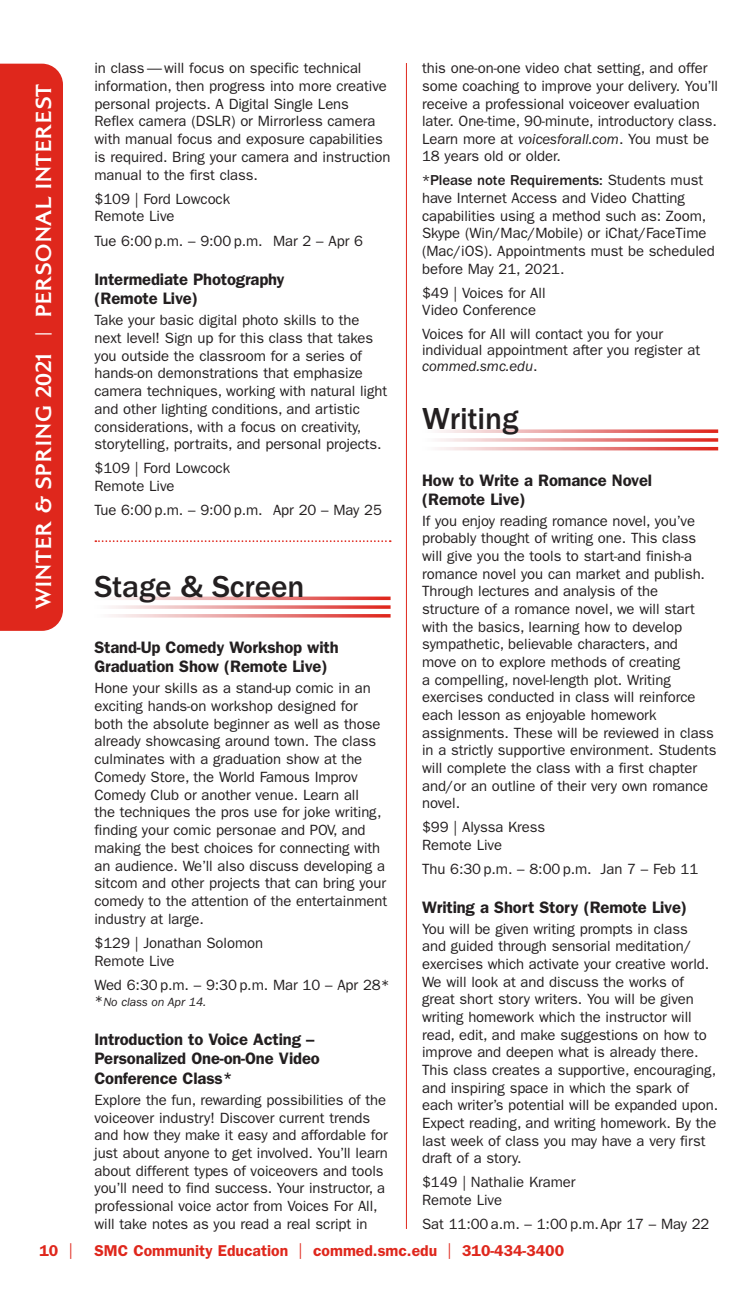
<style>
.page{position:relative;width:756px;height:1292px;background:#fff}
.page>*{position:absolute;margin:0;border:0;box-sizing:border-box;transform-origin:0 0}
.subcategory{font:500 31.5px "ITC Franklin Gothic Std";letter-spacing:-.005em;color:#231f20}
.t1{font:700 22.75px "Alexon";letter-spacing:.05em;color:#fff}
.course_title{font:600 16.62px/19.4px "ITC Franklin Gothic Std";letter-spacing:-.01em;color:#231f20}
.t2{font:600 15.75px "ITC Franklin Gothic Std";color:#df271c}
.description{font:14.88px/17.7px "ITC Franklin Gothic Std";letter-spacing:-.005em;color:#231f20}
.course_details{font:14.88px/17.7px "ITC Franklin Gothic Std";letter-spacing:-.005em;color:#231f20}
.section_details{font:14.88px/15.9px "ITC Franklin Gothic Std";letter-spacing:-.005em;color:#231f20}
.section_details-2{font:italic 12.25px "ITC Franklin Gothic Std";letter-spacing:-.005em;color:#231f20}
.s1{font-weight:500}
.s2{font-weight:400}
.s3{font-style:normal;font-size:14.88px}
.s4{font-style:italic}
</style>
<div class="page">
<hr style="left:406px;top:63px;width:1px;height:1165px;background:#df271c">
<div style="left:0;top:64px;width:63px;height:567px;background:#df271c"></div>
<svg style="left:95px;top:540px;width:296px;height:2px"></svg>
<svg style="left:110px;top:596px;width:281px;height:4px"></svg>
<svg style="left:110px;top:605px;width:281px;height:4px"></svg>
<svg style="left:438px;top:429px;width:280px;height:4px"></svg>
<svg style="left:438px;top:438px;width:280px;height:4px"></svg>
<h2 class="t1" style="left:28px;top:609px;width:527px;rotate:-90deg">WINTER &amp; SPRING 2021 <span class="s1">|</span> PERSONAL INTEREST</h2>
<p class="t2" style="left:39px;top:1240px;width:35px">10 <span class="s2">|</span></p>
<p class="description" style="left:94px;top:59px;width:298px">in class — will focus on specific technical information, then progress into more creative personal projects. A Digital Single Lens Reflex camera (DSLR) or Mirrorless camera with manual focus and exposure capabilities is required. Bring your camera and instruction manual to the first class.</p>
<p class="course_details" style="left:94px;top:190px;width:137px">$109 | Ford Lowcock<br>Remote Live</p>
<p class="section_details" style="left:94px;top:233px;width:270px">Tue 6:00 p.m. – 9:00 p.m. Mar 2 – Apr 6</p>
<h3 class="course_title" style="left:94px;top:269px;width:192px">Intermediate Photography (Remote Live)</h3>
<p class="description" style="left:94px;top:311px;width:294px">Take your basic digital photo skills to the next level! Sign up for this class that takes you outside the classroom for a series of hands-on demonstrations that emphasize camera techniques, working with natural light and other lighting conditions, and artistic considerations, with a focus on creativity, storytelling, portraits, and personal projects.</p>
<p class="course_details" style="left:94px;top:459px;width:137px">$109 | Ford Lowcock<br>Remote Live</p>
<p class="section_details" style="left:94px;top:502px;width:289px">Tue 6:00 p.m. – 9:00 p.m. Apr 20 – May 25</p>
<h2 class="subcategory" style="left:94px;top:568px;width:211px">Stage &amp; Screen</h2>
<h3 class="course_title" style="left:94px;top:637px;width:246px">Stand-Up Comedy Workshop with<br>Graduation Show (Remote Live)</h3>
<p class="description" style="left:94px;top:679px;width:294px">Hone your skills as a stand-up comic in an exciting hands-on workshop designed for both the absolute beginner as well as those already showcasing around town. The class culminates with a graduation show at the Comedy Store, the World Famous Improv Comedy Club or another venue. Learn all<br>the techniques the pros use for joke writing, finding your comic personae and POV, and making the best choices for connecting with an audience. We’ll also discuss developing a sitcom and other projects that can bring your comedy to the attention of the entertainment industry at large.</p>
<p class="course_details" style="left:94px;top:934px;width:170px">$129 | Jonathan Solomon<br>Remote Live</p>
<p class="section_details" style="left:94px;top:977px;width:297px">Wed 6:30 p.m. – 9:30 p.m. Mar 10 – Apr 28*</p>
<p class="section_details-2" style="left:94px;top:995px;width:113px"><span class="s3">*</span>No class on Apr 14.</p>
<h3 class="course_title" style="left:94px;top:1029px;width:227px">Introduction to Voice Acting –<br>Personalized One-on-One Video<br>Conference Class*</h3>
<p class="course_details" style="left:94px;top:1091px;width:295px">Explore the fun, rewarding possibilities of the voiceover industry! Discover current trends and how they make it easy and affordable for just about anyone to get involved. You’ll learn about different types of voiceovers and tools you’ll need to find success. Your instructor, a professional voice actor from Voices For All, will take notes as you read a real script in</p>
<p class="course_details" style="left:422px;top:59px;width:298px">this one-on-one video chat setting, and offer some coaching to improve your delivery. You’ll receive a professional voiceover evaluation later. One-time, 90-minute, introductory class.<br>Learn more at <span class="s4">voicesforall.com</span>. You must be 18 years old or older.</p>
<p class="course_details" style="left:422px;top:172px;width:294px"><span class="s1">*Please note Requirements:</span> Students must have Internet Access and Video Chatting capabilities using a method such as: Zoom, Skype (Win/Mac/Mobile) or iChat/FaceTime (Mac/iOS). Appointments must be scheduled before May 21, 2021.</p>
<p class="course_details" style="left:422px;top:284px;width:125px">$49 | Voices for All<br>Video Conference</p>
<p class="section_details" style="left:422px;top:326px;width:280px">Voices for All will contact you for your individual appointment after you register at <span class="s4">commed.smc.edu</span>.</p>
<h2 class="subcategory" style="left:422px;top:401px;width:98px">Writing</h2>
<h3 class="course_title" style="left:422px;top:470px;width:232px">How to Write a Romance Novel (Remote Live)</h3>
<p class="description" style="left:422px;top:512px;width:296px">If you enjoy reading romance novel, you’ve probably thought of writing one. This class will give you the tools to start-and finish-a romance novel you can market and publish.<br>Through lectures and analysis of the structure of a romance novel, we will start with the basics, learning how to develop sympathetic, believable characters, and<br>move on to explore methods of creating<br>a compelling, novel-length plot. Writing exercises conducted in class will reinforce each lesson as enjoyable homework assignments. These will be reviewed in class in a strictly supportive environment. Students will complete the class with a first chapter and/or an outline of their very own romance novel.</p>
<p class="course_details" style="left:422px;top:818px;width:125px">$99 | Alyssa Kress<br>Remote Live</p>
<p class="section_details" style="left:422px;top:861px;width:278px">Thu 6:30 p.m. – 8:00 p.m. Jan 7 – Feb 11</p>
<h3 class="course_title" style="left:422px;top:897px;width:267px">Writing a Short Story (Remote Live)</h3>
<p class="description" style="left:422px;top:920px;width:298px">You will be given writing prompts in class<br>and guided through sensorial meditation/ exercises which activate your creative world.<br>We will look at and discuss the works of great short story writers. You will be given writing homework which the instructor will read, edit, and make suggestions on how to improve and deepen what is already there.<br>This class creates a supportive, encouraging, and inspiring space in which the spark of each writer’s potential will be expanded upon.<br>Expect reading, and writing homework. By the last week of class you may have a very first draft of a story.</p>
<p class="course_details" style="left:422px;top:1173px;width:155px">$149 | Nathalie Kramer<br>Remote Live</p>
<p class="section_details" style="left:422px;top:1216px;width:289px">Sat 11:00 a.m. – 1:00 p.m.Apr 17 – May 22</p>
<p class="t2" style="left:94px;top:1240px;width:471px">SMC Community Education <span class="s2">|</span> commed.smc.edu <span class="s2">|</span> 310-434-3400</p>
</div>
